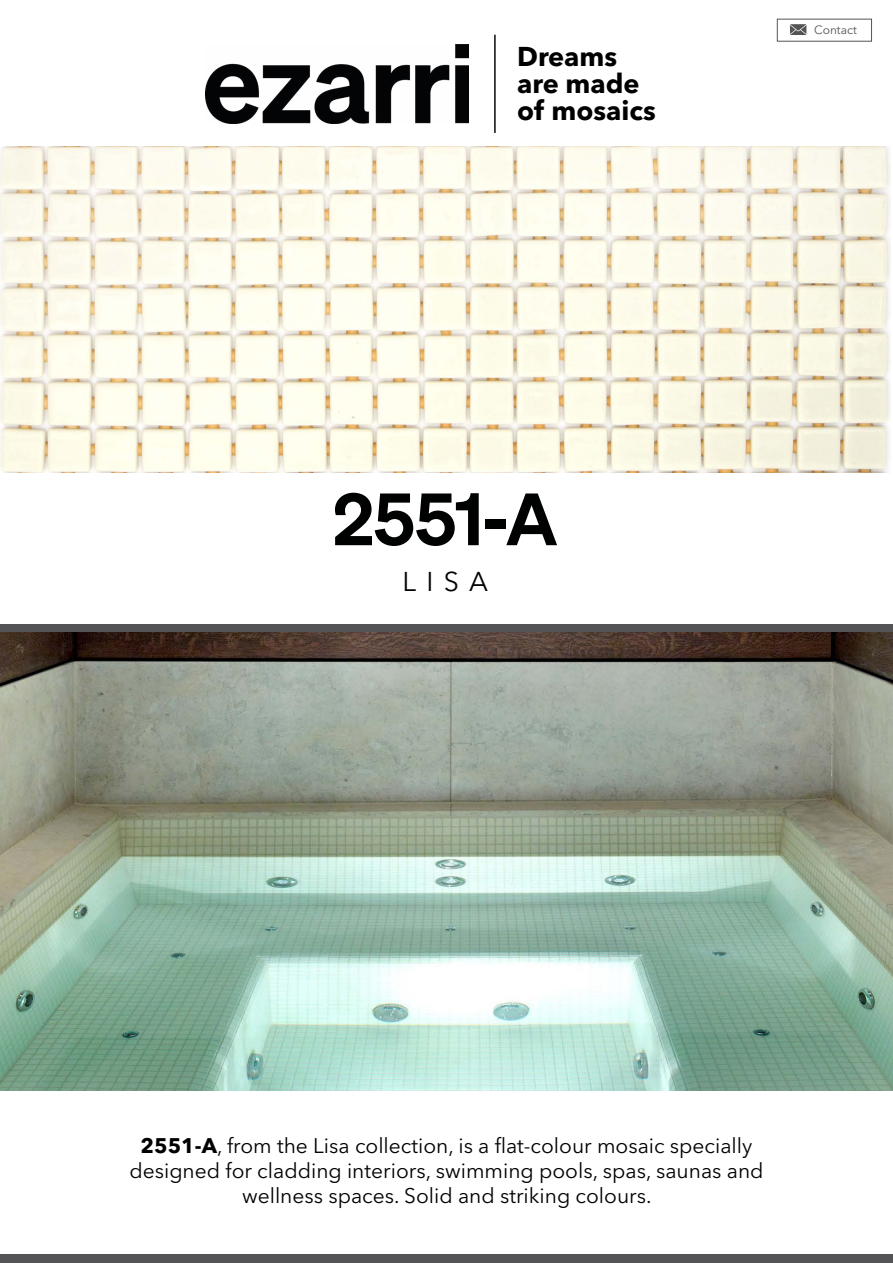
<style>
.page{position:relative;width:893px;height:1263px;background:#fff}
.page>*{position:absolute;margin:0;border:0;box-sizing:border-box;transform-origin:0 0}
.t1{font:600 72px "Test Sohne";color:#000101}
.t2{font:700 27px/27px "Avenir Next LT Pro";color:#000}
.t3{font:27px "Avenir Next LT Pro";color:#000}
.t4{font:21px/25.2px "Avenir Next LT Pro";color:#000;text-align:center}
.t5{font:12px "Avenir Next LT Pro";color:#545454}
.s1{font-weight:700}
</style>
<div class="page">
<svg style="left:790px;top:24px;width:16px;height:11px"></svg>
<img style="left:205px;top:44px;width:263px;height:79px">
<hr style="left:494px;top:35px;width:2px;height:98px;background:#070908">
<img style="left:0;top:147px;width:891px;height:325px">
<div style="left:0;top:624px;width:893px;height:9px;background:#545456"></div>
<img style="left:0;top:633px;width:893px;height:458px">
<div style="left:0;top:1254px;width:893px;height:9px;background:#545456"></div>
<p class="t2" style="left:517px;top:44px;width:140px">Dreams are made of mosaics</p>
<h1 class="t1" style="left:333px;top:478px;width:227px">2551-A</h1>
<p class="t3" style="left:402px;top:570px;width:87px">LISA</p>
<p class="t5" style="left:814px;top:25px;width:44px">Contact</p>
<p class="t4" style="left:129px;top:1134px;width:636px"><span class="s1">2551-A</span>, from the Lisa collection, is a flat-colour mosaic specially designed for cladding interiors, swimming pools, spas, saunas and wellness spaces. Solid and striking colours.</p>
</div>
